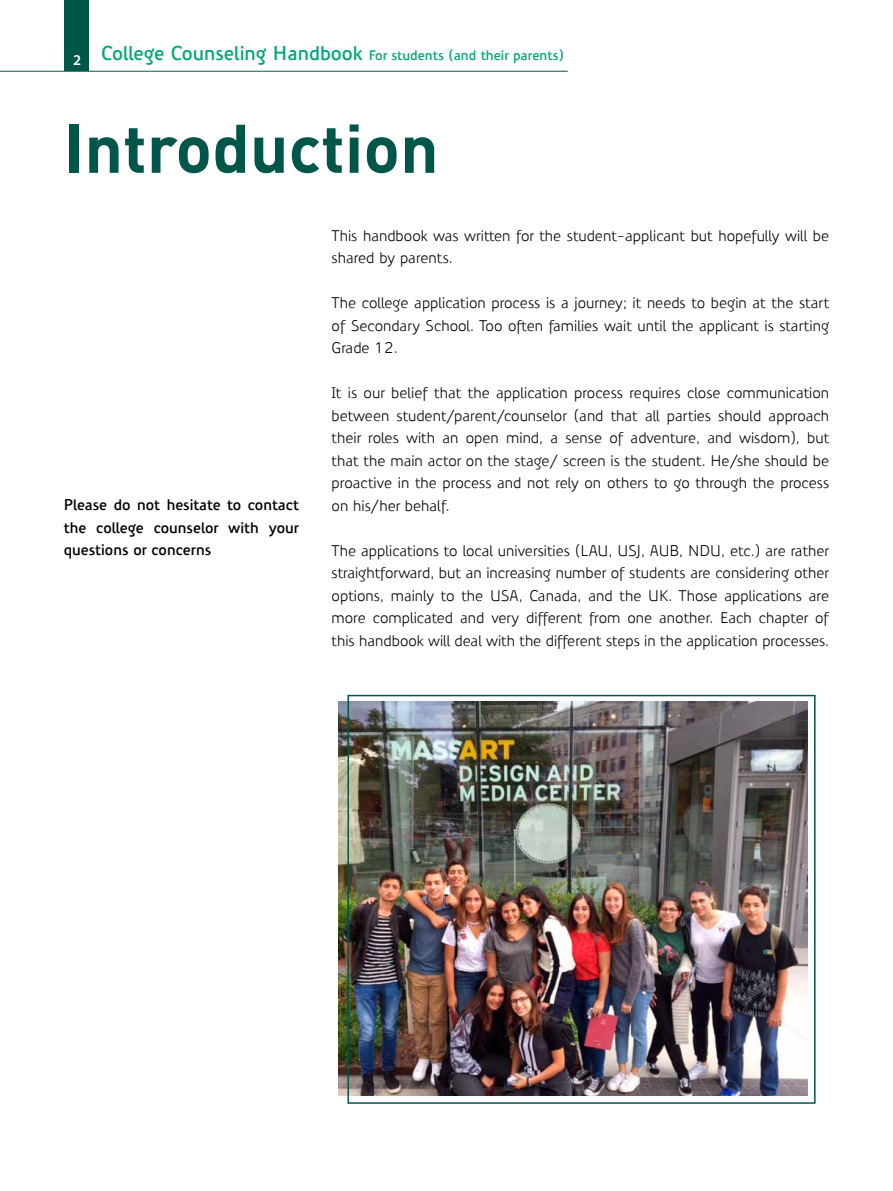
<style>
.page{position:relative;width:893px;height:1191px;background:#fff}
.page>*{position:absolute;margin:0;border:0;box-sizing:border-box;transform-origin:0 0}
.t1{font:700 67.5px "DIN Pro";color:#005648}
.t2{font:15px/22.5px "Precious Sans";color:#000;text-align:justify}
.t3{font:600 15px/22.5px "Precious Sans";color:#000;text-align:justify}
.t4{font:600 15px "Myriad Pro";color:#fff}
.t5{font:600 13.5px "Precious Sans";color:#00a77b}
.s1{font-size:19.5px}
</style>
<div class="page">
<hr style="left:0;top:71px;width:568px;height:1px;background:#005648">
<div style="left:64px;top:0;width:25px;height:71px;background:#005648"></div>
<img style="left:339px;top:702px;width:469px;height:393px">
<div style="left:347px;top:695px;width:469px;height:408px;border:2px solid #005648"></div>
<p class="t4" style="left:73px;top:50px;width:10px">2</p>
<p class="t5" style="left:101px;top:47px;width:464px"><span class="s1">College Counseling Handbook</span> For students (and their parents)</p>
<h1 class="t1" style="left:64px;top:102px;width:376px">Introduction</h1>
<p class="t3" style="left:64px;top:494px;width:237px">Please do not hesitate to contact the college counselor with your questions or concerns</p>
<p class="t2" style="left:332px;top:224px;width:499px">This handbook was written for the student-applicant but hopefully will be shared by parents.</p>
<p class="t2" style="left:332px;top:292px;width:499px">The college application process is a journey; it needs to begin at the start of Secondary School. Too often families wait until the applicant is starting Grade 12.</p>
<p class="t2" style="left:332px;top:382px;width:499px">It is our belief that the application process requires close communication between student/parent/counselor (and that all parties should approach their roles with an open mind, a sense of adventure, and wisdom), but that the main actor on the stage/ screen is the student. He/she should be proactive in the process and not rely on others to go through the process on his/her behalf.</p>
<p class="t2" style="left:332px;top:539px;width:499px">The applications to local universities (LAU, USJ, AUB, NDU, etc.) are rather straightforward, but an increasing number of students are considering other options, mainly to the USA, Canada, and the UK. Those applications are more complicated and very different from one another. Each chapter of this handbook will deal with the different steps in the application processes.</p>
</div>
